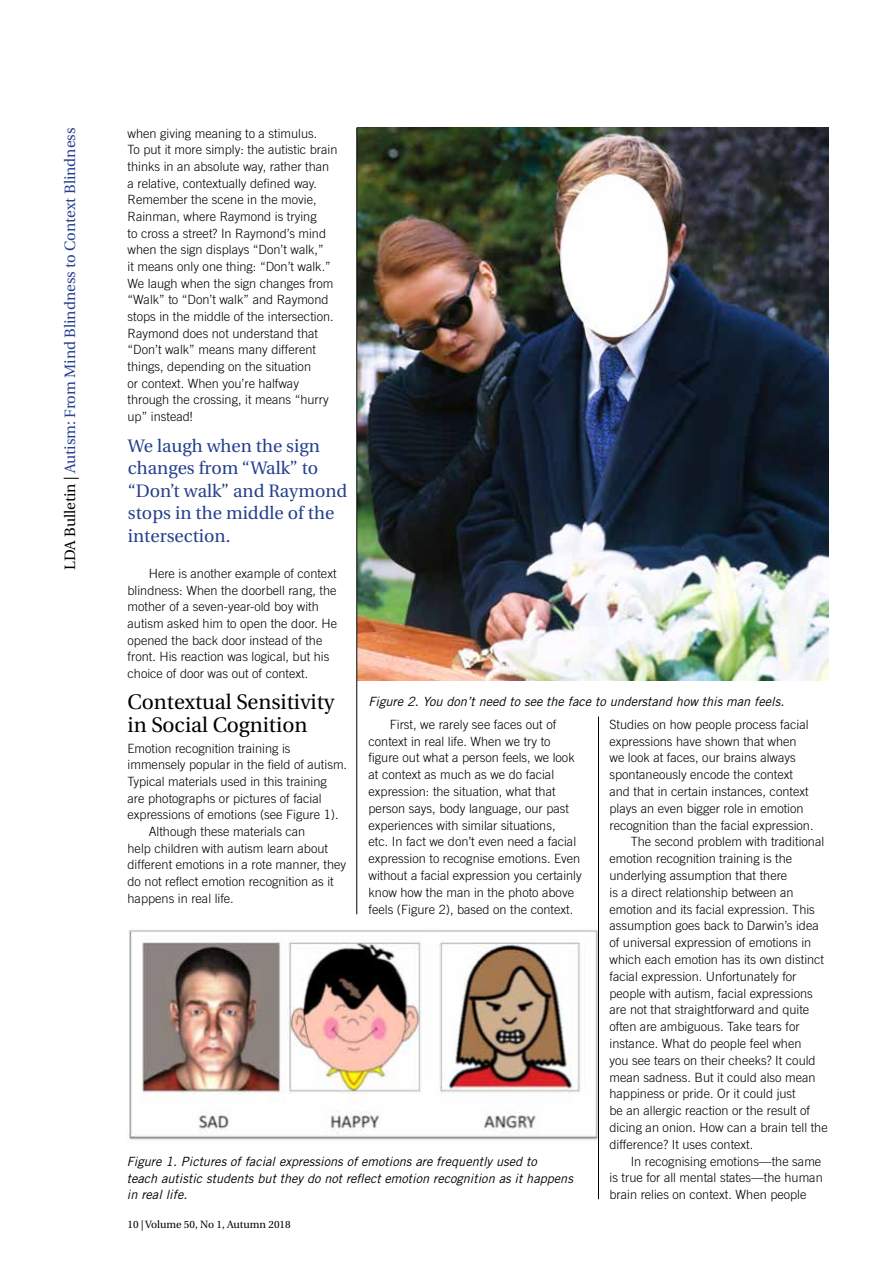
<style>
.page{position:relative;width:893px;height:1263px;background:#fff}
.page>*{position:absolute;margin:0;border:0;box-sizing:border-box;transform-origin:0 0}
.t1{font:21px/22.6px "Utopia";color:#000}
.t2{font:18px/22.5px "Utopia";color:#25408f}
.t3{font:15px "Utopia";color:#25408f}
.t4{font:300 12.75px/16.6px "Trade Gothic";color:#000}
.t5{font:italic 12.75px/16.5px "Trade Gothic";color:#000}
.t6{font:10.5px "Utopia";color:#000}
.s1{color:#000}
</style>
<div class="page">
<img style="left:357px;top:128px;width:471px;height:552px">
<hr style="left:356px;top:128px;width:1px;height:786px;background:#000">
<img style="left:128px;top:930px;width:470px;height:212px">
<hr style="left:598px;top:716px;width:1px;height:483px;background:#000">
<p class="t3" style="left:62px;top:570px;width:444px;rotate:-90deg"><span class="s1">LDA Bulletin |</span> Autism: From Mind Blindness to Context Blindness</p>
<p class="t4" style="left:128px;top:125px;width:211px">when giving meaning to a stimulus.<br>To put it more simply: the autistic brain thinks in an absolute way, rather than a relative, contextually defined way.<br>Remember the scene in the movie, Rainman, where Raymond is trying<br>to cross a street? In Raymond’s mind when the sign displays “Don’t walk,”<br>it means only one thing: “Don’t walk.” We laugh when the sign changes from “Walk” to “Don’t walk” and Raymond stops in the middle of the intersection.<br>Raymond does not understand that “Don’t walk” means many different things, depending on the situation<br>or context. When you’re halfway through the crossing, it means “hurry up” instead!</p>
<h2 class="t2" style="left:128px;top:434px;width:221px">We laugh when the sign changes from “Walk” to “Don’t walk” and Raymond stops in the middle of the intersection.</h2>
<p class="t4" style="left:128px;top:565px;width:211px;text-indent:21px">Here is another example of context blindness: When the doorbell rang, the mother of a seven-year-old boy with autism asked him to open the door. He opened the back door instead of the front. His reaction was logical, but his choice of door was out of context.</p>
<h1 class="t1" style="left:128px;top:691px;width:209px">Contextual Sensitivity in Social Cognition</h1>
<p class="t4" style="left:128px;top:739px;width:164px">Emotion recognition training is</p>
<p class="t4" style="left:128px;top:756px;width:221px">immensely popular in the field of autism.</p>
<p class="t4" style="left:128px;top:773px;width:201px">Typical materials used in this training</p>
<p class="t4" style="left:128px;top:789px;width:196px">are photographs or pictures of facial</p>
<p class="t4" style="left:128px;top:806px;width:213px">expressions of emotions (see Figure 1).</p>
<p class="t4" style="left:149px;top:823px;width:158px">Although these materials can</p>
<p class="t4" style="left:128px;top:839px;width:202px">help children with autism learn about</p>
<p class="t4" style="left:128px;top:856px;width:220px">different emotions in a rote manner, they</p>
<p class="t4" style="left:128px;top:873px;width:208px">do not reflect emotion recognition as it</p>
<p class="t4" style="left:128px;top:889px;width:108px">happens in real life.</p>
<p class="t5" style="left:369px;top:693px;width:417px">Figure 2. You don’t need to see the face to understand how this man feels.</p>
<p class="t4" style="left:369px;top:716px;width:215px;text-indent:21px">First, we rarely see faces out of context in real life. When we try to figure out what a person feels, we look at context as much as we do facial expression: the situation, what that person says, body language, our past experiences with similar situations,<br>etc. In fact we don’t even need a facial expression to recognise emotions. Even without a facial expression you certainly know how the man in the photo above feels (Figure 2), based on the context.</p>
<p class="t4" style="left:609px;top:716px;width:201px">Studies on how people process facial</p>
<p class="t4" style="left:609px;top:732px;width:189px">expressions have shown that when</p>
<p class="t4" style="left:609px;top:749px;width:188px">we look at faces, our brains always</p>
<p class="t4" style="left:609px;top:766px;width:185px">spontaneously encode the context</p>
<p class="t4" style="left:609px;top:783px;width:201px">and that in certain instances, context</p>
<p class="t4" style="left:609px;top:800px;width:196px">plays an even bigger role in emotion</p>
<p class="t4" style="left:609px;top:816px;width:206px">recognition than the facial expression.</p>
<p class="t4" style="left:631px;top:833px;width:195px">The second problem with traditional</p>
<p class="t4" style="left:609px;top:850px;width:184px">emotion recognition training is the</p>
<p class="t4" style="left:609px;top:867px;width:179px">underlying assumption that there</p>
<p class="t4" style="left:609px;top:884px;width:186px">is a direct relationship between an</p>
<p class="t4" style="left:609px;top:900px;width:207px">emotion and its facial expression. This</p>
<p class="t4" style="left:609px;top:917px;width:211px">assumption goes back to Darwin’s idea</p>
<p class="t4" style="left:609px;top:934px;width:203px">of universal expression of emotions in</p>
<p class="t4" style="left:609px;top:951px;width:216px">which each emotion has its own distinct</p>
<p class="t4" style="left:609px;top:968px;width:189px">facial expression. Unfortunately for</p>
<p class="t4" style="left:609px;top:984px;width:205px">people with autism, facial expressions</p>
<p class="t4" style="left:609px;top:1001px;width:201px">are not that straightforward and quite</p>
<p class="t4" style="left:609px;top:1018px;width:192px">often are ambiguous. Take tears for</p>
<p class="t4" style="left:609px;top:1035px;width:194px">instance. What do people feel when</p>
<p class="t4" style="left:609px;top:1052px;width:208px">you see tears on their cheeks? It could</p>
<p class="t4" style="left:609px;top:1068px;width:208px">mean sadness. But it could also mean</p>
<p class="t4" style="left:609px;top:1085px;width:188px">happiness or pride. Or it could just</p>
<p class="t4" style="left:609px;top:1102px;width:202px">be an allergic reaction or the result of</p>
<p class="t4" style="left:609px;top:1119px;width:220px">dicing an onion. How can a brain tell the</p>
<p class="t4" style="left:609px;top:1136px;width:145px">difference? It uses context.</p>
<p class="t4" style="left:631px;top:1153px;width:192px">In recognising emotions—the same</p>
<p class="t4" style="left:609px;top:1169px;width:215px">is true for all mental states—the human</p>
<p class="t4" style="left:609px;top:1186px;width:198px">brain relies on context. When people</p>
<p class="t5" style="left:127px;top:1153px;width:448px">Figure 1. Pictures of facial expressions of emotions are frequently used to<br>teach autistic students but they do not reflect emotion recognition as it happens in real life.</p>
<p class="t6" style="left:128px;top:1219px;width:165px">10 | Volume 50, No 1, Autumn 2018</p>
</div>
